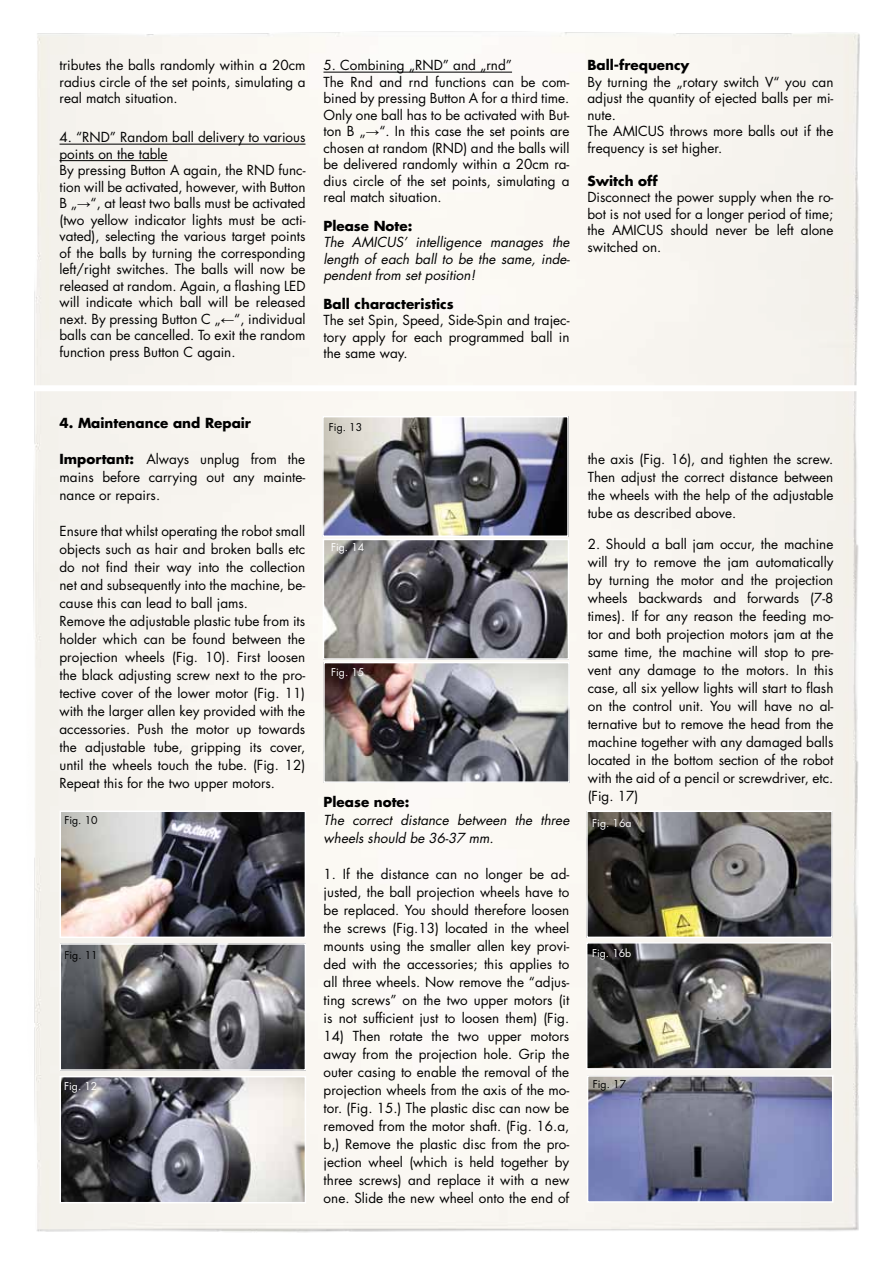
<style>
.page{position:relative;width:893px;height:1263px;background:#fff}
.page>*{position:absolute;margin:0;border:0;box-sizing:border-box;transform-origin:0 0}
.t1{font:13.5px/18px "Futura";color:#000;text-align:justify}
.t2{font:italic 13.5px/16.5px "Futura";color:#000;text-align:justify}
.t3{font:700 13.5px "Futura";color:#000}
.t4{font:10.5px "Futura";color:#fff}
.t5{font:10.5px "Futura";color:#000}
.s1{font-family:"Arial"}
.s2{font-weight:700}
</style>
<div class="page">
<div style="left:33px;top:31px;width:827px;height:1202px;background:#f9f6f1"></div>
<hr style="left:60px;top:144px;width:245px;height:1px;background:#000">
<hr style="left:60px;top:160px;width:108px;height:1px;background:#000">
<hr style="left:323px;top:72px;width:189px;height:1px;background:#000">
<img style="left:325px;top:419px;width:241px;height:115px">
<div style="left:322px;top:416px;width:247px;height:121px;border:2px solid #fff"></div>
<img style="left:326px;top:542px;width:240px;height:115px">
<div style="left:323px;top:539px;width:246px;height:121px;border:2px solid #fff"></div>
<img style="left:326px;top:665px;width:241px;height:115px">
<div style="left:323px;top:662px;width:247px;height:121px;border:2px solid #fff"></div>
<img style="left:63px;top:813px;width:240px;height:122px">
<div style="left:60px;top:810px;width:246px;height:128px;border:2px solid #fff"></div>
<img style="left:63px;top:946px;width:240px;height:122px">
<div style="left:60px;top:943px;width:246px;height:128px;border:2px solid #fff"></div>
<img style="left:63px;top:1079px;width:240px;height:121px">
<div style="left:60px;top:1076px;width:246px;height:127px;border:2px solid #fff"></div>
<img style="left:589px;top:813px;width:241px;height:122px">
<div style="left:586px;top:810px;width:247px;height:128px;border:2px solid #fff"></div>
<img style="left:589px;top:945px;width:241px;height:121px">
<div style="left:586px;top:942px;width:247px;height:127px;border:2px solid #fff"></div>
<img style="left:590px;top:1078px;width:240px;height:122px">
<div style="left:587px;top:1075px;width:246px;height:128px;border:2px solid #fff"></div>
<div style="left:0;top:385px;width:863px;height:6px;background:#fff"></div>
<p class="t1" style="left:60px;top:57px;width:247px;line-height:16.5px">tributes the balls randomly within a 20cm radius circle of the set points, simulating a real match situation.</p>
<p class="t1" style="left:60px;top:129px;width:247px;line-height:16.5px;text-align:left">4. “RND” Random ball delivery to various points on the table<br>By pressing Button A again, the RND func&shy;tion will be activated, however, with Button B „<span class="s1">→</span>“, at least two balls must be activated (two yellow indicator lights must be acti&shy;vated), selecting the various target points of the balls by turning the corresponding left/right switches. The balls will now be released at random. Again, a flashing LED will indicate which ball will be released next. By pressing Button C „<span class="s1">←</span>“, individual balls can be cancelled. To exit the random function press Button C again.</p>
<p class="t1" style="left:323px;top:57px;width:247px;line-height:16.5px;text-align:left">5. Combining „RND” and „rnd”<br>The Rnd and rnd functions can be com&shy;bined by pressing Button A for a third time.<br>Only one ball has to be activated with But&shy;ton B „<span class="s1">→</span>“. In this case the set points are chosen at random (RND) and the balls will be delivered randomly within a 20cm ra&shy;dius circle of the set points, simulating a real match situation.</p>
<p class="t3" style="left:323px;top:216px;width:90px">Please Note:</p>
<p class="t2" style="left:323px;top:234px;width:248px">The AMICUS’ intelligence manages the length of each ball to be the same, inde&shy;pendent from set position!</p>
<p class="t3" style="left:323px;top:294px;width:132px">Ball characteristics</p>
<p class="t1" style="left:323px;top:312px;width:247px;line-height:16.5px">The set Spin, Speed, Side-Spin and trajec&shy;tory apply for each programmed ball in the same way.</p>
<p class="t3" style="left:587px;top:56px;width:103px">Ball-frequency</p>
<p class="t1" style="left:587px;top:73px;width:247px;line-height:16.5px;text-align:left">By turning the „rotary switch V“ you can adjust the quantity of ejected balls per mi&shy;nute.<br>The AMICUS throws more balls out if the frequency is set higher.</p>
<p class="t3" style="left:587px;top:171px;width:72px">Switch off</p>
<p class="t1" style="left:587px;top:189px;width:247px;line-height:16.5px">Disconnect the power supply when the ro&shy;bot is not used for a longer period of time; the AMICUS should never be left alone switched on.</p>
<p class="t3" style="left:60px;top:414px;width:193px">4. Maintenance and Repair</p>
<p class="t1" style="left:60px;top:450px;width:247px"><span class="s2">Important:</span> Always unplug from the mains before carrying out any mainte&shy;nance or repairs.</p>
<p class="t1" style="left:60px;top:522px;width:247px;text-align:left">Ensure that whilst operating the robot small objects such as hair and broken balls etc do not find their way into the collection net and subsequently into the machine, be&shy;cause this can lead to ball jams.<br>Remove the adjustable plastic tube from its holder which can be found between the projection wheels (Fig. 10). First loosen the black adjusting screw next to the pro&shy;tective cover of the lower motor (Fig. 11) with the larger allen key provided with the accessories. Push the motor up towards the adjustable tube, gripping its cover, until the wheels touch the tube. (Fig. 12)<br>Repeat this for the two upper motors.</p>
<p class="t5" style="left:64px;top:813px;width:35px">Fig. 10</p>
<p class="t5" style="left:65px;top:947px;width:35px">Fig. 11</p>
<p class="t4" style="left:64px;top:1079px;width:35px">Fig. 12</p>
<p class="t5" style="left:329px;top:420px;width:35px">Fig. 13</p>
<p class="t4" style="left:331px;top:540px;width:35px">Fig. 14</p>
<p class="t4" style="left:331px;top:665px;width:35px">Fig. 15</p>
<p class="t3" style="left:324px;top:792px;width:87px">Please note:</p>
<p class="t2" style="left:324px;top:811px;width:247px;line-height:18px">The correct distance between the three wheels should be 36-37 mm.</p>
<p class="t1" style="left:324px;top:865px;width:247px">1. If the distance can no longer be ad&shy;justed, the ball projection wheels have to be replaced. You should therefore loosen the screws (Fig.13) located in the wheel mounts using the smaller allen key provi&shy;ded with the accessories; this applies to all three wheels. Now remove the “adjus&shy;ting screws” on the two upper motors (it is not sufficient just to loosen them) (Fig.</p>
<p class="t1" style="left:324px;top:1027px;width:247px">14) Then rotate the two upper motors away from the projection hole. Grip the outer casing to enable the removal of the projection wheels from the axis of the mo&shy;tor. (Fig. 15.) The plastic disc can now be removed from the motor shaft. (Fig. 16.a, b,) Remove the plastic disc from the pro&shy;jection wheel (which is held together by three screws) and replace it with a new one. Slide the new wheel onto the end of</p>
<p class="t1" style="left:588px;top:450px;width:247px">the axis (Fig. 16), and tighten the screw.<br>Then adjust the correct distance between the wheels with the help of the adjustable tube as described above.</p>
<p class="t1" style="left:588px;top:535px;width:247px">2. Should a ball jam occur, the machine will try to remove the jam automatically by turning the motor and the projection wheels backwards and forwards (7-8 times). If for any reason the feeding mo&shy;tor and both projection motors jam at the same time, the machine will stop to pre&shy;vent any damage to the motors. In this case, all six yellow lights will start to flash on the control unit. You will have no al&shy;ternative but to remove the head from the machine together with any damaged balls located in the bottom section of the robot with the aid of a pencil or screwdriver, etc. (Fig. 17)</p>
<p class="t4" style="left:592px;top:816px;width:41px">Fig. 16a</p>
<p class="t4" style="left:592px;top:946px;width:41px">Fig. 16b</p>
<p class="t5" style="left:593px;top:1076px;width:35px">Fig. 17</p>
</div>
